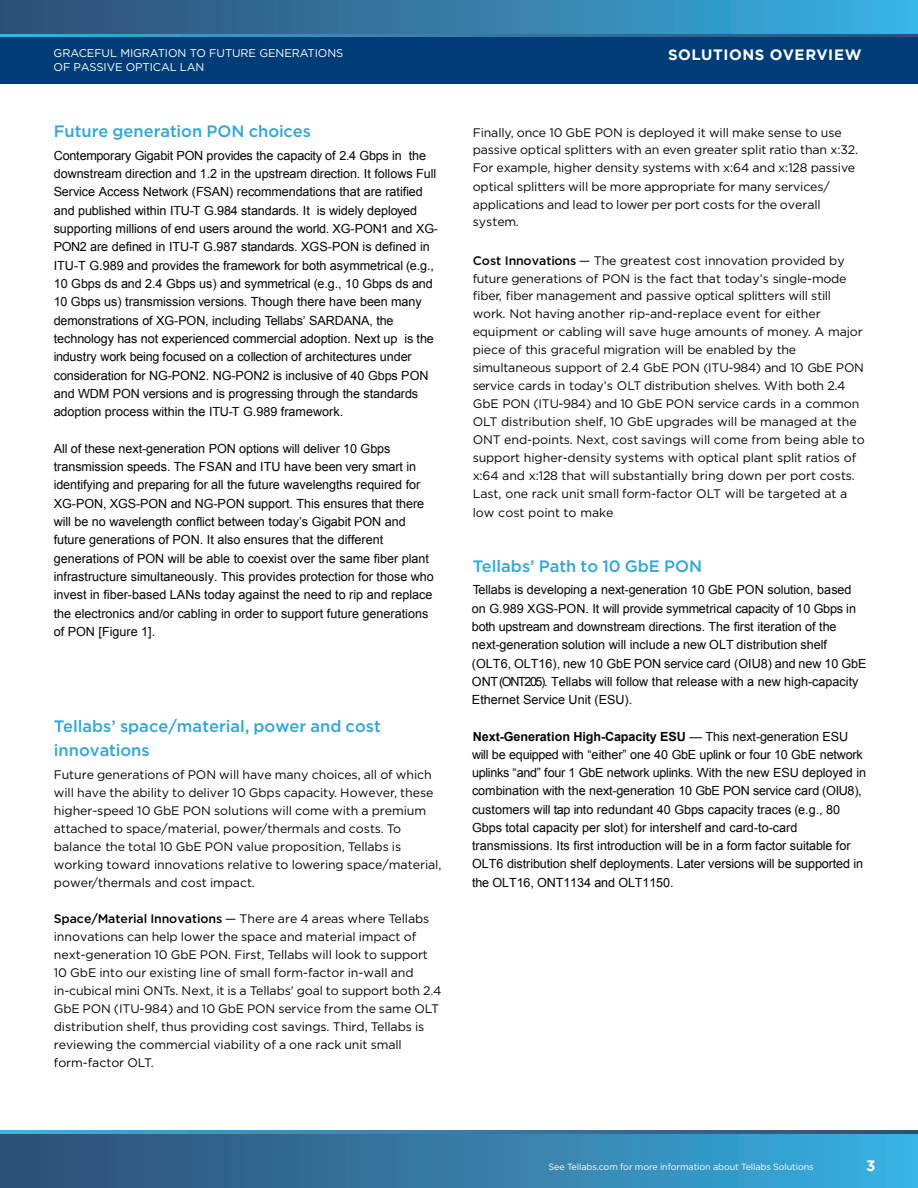
<style>
.page{position:relative;width:918px;height:1188px;background:#fff}
.page>*{position:absolute;margin:0;border:0;box-sizing:border-box;transform-origin:0 0}
.t1{font:500 16.5px/24px "Gotham";color:#2ea7dc}
.t2{font:500 16.5px "Gotham";color:#2ea8dc}
.t3{font:700 15px "Gotham";letter-spacing:.04em;color:#fff}
.t4{font:12.6px/18.3px "Arial";color:#040503}
.t5{font:12.3px/18px "Gotham";letter-spacing:-.01em;color:#040503}
.t6{font:11.25px "Gotham";letter-spacing:-.01em;color:#fff}
.t7{font:9px "Gotham";letter-spacing:-.01em;color:#fff}
.s1{font-weight:500}
.s2{font-weight:700}
</style>
<div class="page">
<div style="left:0;top:1131px;width:918px;height:54px;background:linear-gradient(to right,#39b1e2,#304b72)"></div>
<div style="left:0;top:1134px;width:918px;height:54px;background:linear-gradient(to right,#304a71,#39b0e0)"></div>
<div style="left:0;top:0;width:918px;height:83px;background:#003d78"></div>
<div style="left:0;top:0;width:918px;height:37px;background:linear-gradient(to right,#39b0e0,#304b71)"></div>
<div style="left:0;top:0;width:918px;height:34px;background:linear-gradient(to right,#304b71,#39b1e1)"></div>
<p class="t6" style="left:54px;top:46px;width:291px">GRACEFUL MIGRATION TO FUTURE GENERATIONS</p>
<p class="t3" style="left:668px;top:46px;width:195px">SOLUTIONS OVERVIEW</p>
<p class="t6" style="left:54px;top:59px;width:152px">OF PASSIVE OPTICAL LAN</p>
<h1 class="t1" style="left:54px;top:119px;width:259px">Future generation PON choices</h1>
<p class="t4" style="left:54px;top:146px;width:386px">Contemporary Gigabit PON provides the capacity of 2.4 Gbps in the downstream direction and 1.2 in the upstream direction. It follows Full Service Access Network (FSAN) recommendations that are ratified and published within ITU-T G.984 standards. It is widely deployed supporting millions of end users around the world. XG-PON1 and XG-PON2 are defined in ITU-T G.987 standards. XGS-PON is defined in ITU-T G.989 and provides the framework for both asymmetrical (e.g., 10 Gbps ds and 2.4 Gbps us) and symmetrical (e.g., 10 Gbps ds and 10 Gbps us) transmission versions. Though there have been many demonstrations of XG-PON, including Tellabs’ SARDANA, the technology has not experienced commercial adoption. Next up is the industry work being focused on a collection of architectures under consideration for NG-PON2. NG-PON2 is inclusive of 40 Gbps PON and WDM PON versions and is progressing through the standards adoption process within the ITU-T G.989 framework.</p>
<p class="t4" style="left:54px;top:439px;width:382px">All of these next-generation PON options will deliver 10 Gbps transmission speeds. The FSAN and ITU have been very smart in identifying and preparing for all the future wavelengths required for XG-PON, XGS-PON and NG-PON support. This ensures that there will be no wavelength conflict between today’s Gigabit PON and future generations of PON. It also ensures that the different generations of PON will be able to coexist over the same fiber plant infrastructure simultaneously. This provides protection for those who invest in fiber-based LANs today against the need to rip and replace the electronics and/or cabling in order to support future generations of PON [Figure 1].</p>
<h1 class="t1" style="left:54px;top:714px;width:329px">Tellabs’ space/material, power and cost innovations</h1>
<p class="t5" style="left:54px;top:765px;width:389px">Future generations of PON will have many choices, all of which will have the ability to deliver 10 Gbps capacity. However, these higher-speed 10 GbE PON solutions will come with a premium attached to space/material, power/thermals and costs. To balance the total 10 GbE PON value proposition, Tellabs is working toward innovations relative to lowering space/material, power/thermals and cost impact.</p>
<p class="t5" style="left:54px;top:909px;width:389px"><span class="s1">Space/Material Innovations</span> — There are 4 areas where Tellabs innovations can help lower the space and material impact of next-generation 10 GbE PON. First, Tellabs will look to support 10 GbE into our existing line of small form-factor in-wall and in-cubical mini ONTs. Next, it is a Tellabs' goal to support both 2.4<br>GbE PON (ITU-984) and 10 GbE PON service from the same OLT distribution shelf, thus providing cost savings. Third, Tellabs is reviewing the commercial viability of a one rack unit small form-factor OLT.</p>
<p class="t5" style="left:473px;top:123px;width:387px">Finally, once 10 GbE PON is deployed it will make sense to use passive optical splitters with an even greater split ratio than x:32.<br>For example, higher density systems with x:64 and x:128 passive optical splitters will be more appropriate for many services/ applications and lead to lower per port costs for the overall system.</p>
<p class="t5" style="left:473px;top:251px;width:394px"><span class="s1">Cost Innovations</span> — The greatest cost innovation provided by future generations of PON is the fact that today’s single-mode fiber, fiber management and passive optical splitters will still work. Not having another rip-and-replace event for either equipment or cabling will save huge amounts of money. A major piece of this graceful migration will be enabled by the simultaneous support of 2.4 GbE PON (ITU-984) and 10 GbE PON service cards in today’s OLT distribution shelves. With both 2.4<br>GbE PON (ITU-984) and 10 GbE PON service cards in a common OLT distribution shelf, 10 GbE upgrades will be managed at the ONT end-points. Next, cost savings will come from being able to support higher-density systems with optical plant split ratios of x:64 and x:128 that will substantially bring down per port costs.<br>Last, one rack unit small form-factor OLT will be targeted at a low cost point to make</p>
<h1 class="t2" style="left:473px;top:555px;width:231px">Tellabs’ Path to 10 GbE PON</h1>
<p class="t4" style="left:472px;top:581px;width:396px">Tellabs is developing a next-generation 10 GbE PON solution, based on G.989 XGS-PON. It will provide symmetrical capacity of 10 Gbps in both upstream and downstream directions. The first iteration of the next-generation solution will include a new OLT distribution shelf (OLT6, OLT16), new 10 GbE PON service card (OIU8) and new 10 GbE ONT (ONT205). Tellabs will follow that release with a new high-capacity Ethernet Service Unit (ESU).</p>
<p class="t4" style="left:472px;top:727px;width:396px"><span class="s2">Next-Generation High-Capacity ESU</span> — This next-generation ESU will be equipped with “either” one 40 GbE uplink or four 10 GbE network uplinks “and” four 1 GbE network uplinks. With the new ESU deployed in combination with the next-generation 10 GbE PON service card (OIU8), customers will tap into redundant 40 Gbps capacity traces (e.g., 80<br>Gbps total capacity per slot) for intershelf and card-to-card transmissions. Its first introduction will be in a form factor suitable for OLT6 distribution shelf deployments. Later versions will be supported in the OLT16, ONT1134 and OLT1150.</p>
<p class="t7" style="left:549px;top:1162px;width:267px">See Tellabs.com for more information about Tellabs Solutions</p>
<p class="t3" style="left:866px;top:1157px;width:11px">3</p>
</div>
